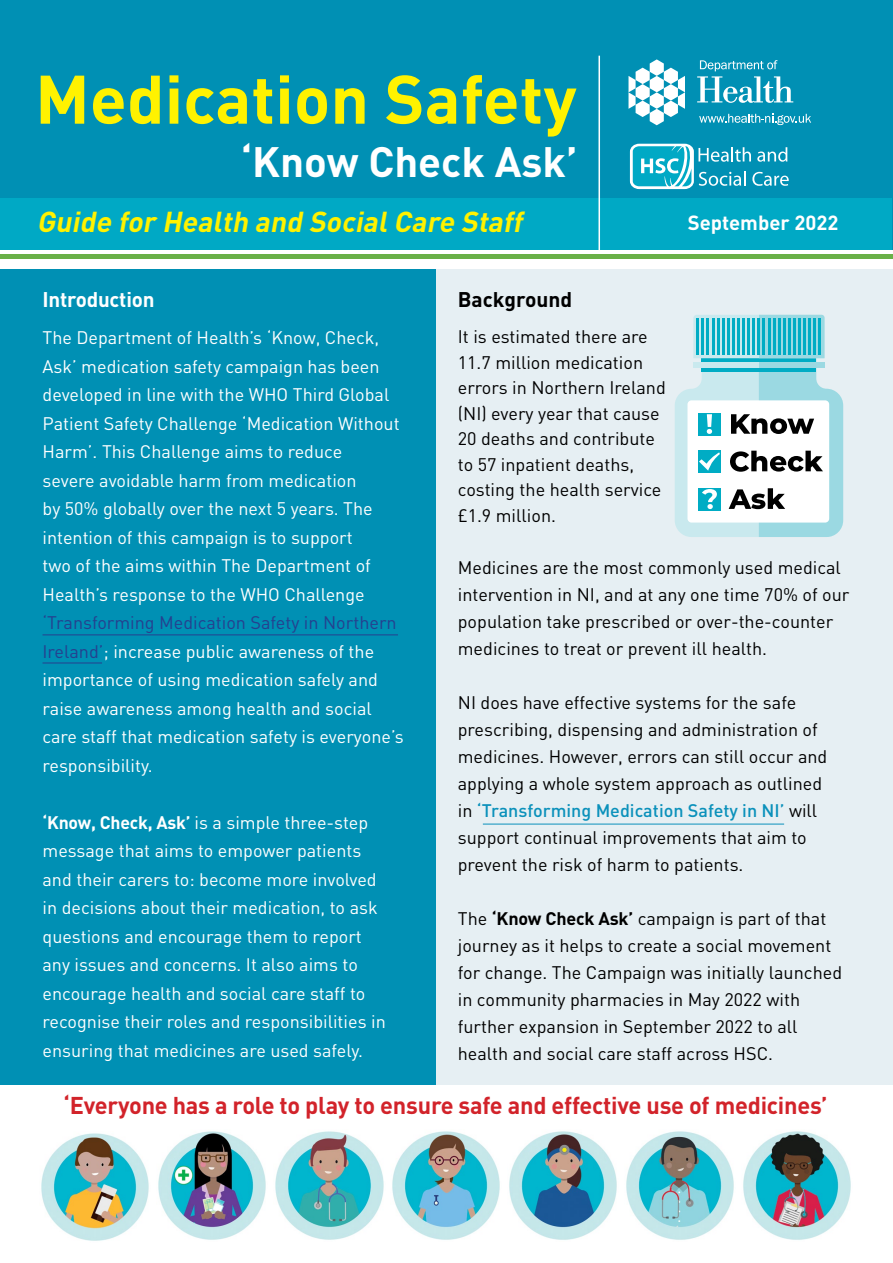
<style>
.page{position:relative;width:893px;height:1263px;background:#fff}
.page>*{position:absolute;margin:0;border:0;box-sizing:border-box;transform-origin:0 0}
.t1{font:700 67.5px "DIN";color:#fff200}
.t2{font:700 42px "DIN";color:#fff}
.t3{font:italic 700 28.5px "DIN";color:#fff200}
.t4{font:700 24px "DIN";letter-spacing:-.01em;color:#d2232a}
.t5{font:700 21px "DIN";letter-spacing:-.01em;color:#fff}
.t6{font:700 21px "DIN";color:#000}
.t7{font:700 20.25px "DIN";color:#fff}
.t8{font:18px/28.5px "DIN";color:#fff}
.t9{font:18px/27px "DIN";color:#000}
.s1{color:#25408f}
.s2{font-weight:700}
.s3{font-weight:500;color:#0b91bb}
</style>
<div class="page">
<div style="left:0;top:269px;width:893px;height:815px;background:#e3edf2"></div>
<div style="left:0;top:0;width:893px;height:249px;background:#0090b4"></div>
<div style="left:0;top:269px;width:435px;height:815px;background:#0090b4"></div>
<div style="left:599px;top:198px;width:293px;height:51px;background:#00a9c5"></div>
<hr style="left:0;top:255px;width:893px;height:4px;background:#69b048">
<svg style="left:630px;top:144px;width:159px;height:45px"></svg>
<svg style="left:675px;top:315px;width:168px;height:222px;background:#afd8de"></svg>
<svg style="left:628px;top:59px;width:57px;height:66px"></svg>
<svg style="left:699px;top:114px;width:112px;height:11px"></svg>
<svg style="left:697px;top:60px;width:96px;height:43px"></svg>
<div style="left:0;top:198px;width:624px;height:51px;background:#00a9c5"></div>
<hr style="left:598px;top:56px;width:2px;height:197px;background:#fff">
<img style="left:41px;top:1133px;width:108px;height:108px">
<img style="left:158px;top:1131px;width:108px;height:109px">
<img style="left:275px;top:1131px;width:109px;height:109px">
<img style="left:392px;top:1131px;width:108px;height:109px">
<img style="left:509px;top:1131px;width:108px;height:109px">
<img style="left:626px;top:1131px;width:108px;height:109px">
<img style="left:743px;top:1131px;width:108px;height:109px">
<hr style="left:43px;top:634px;width:355px;height:1px;background:#25408f">
<hr style="left:43px;top:663px;width:59px;height:1px;background:#25408f">
<hr style="left:483px;top:824px;width:301px;height:1px;background:#0b91bb">
<p class="t1" style="left:35px;top:55px;width:543px">Medication Safety</p>
<p class="t2" style="left:241px;top:134px;width:338px">‘Know Check Ask’</p>
<p class="t3" style="left:37px;top:203px;width:493px">Guide for Health and SocialCare Staff</p>
<p class="t7" style="left:688px;top:209px;width:152px">September 2022</p>
<p class="t5" style="left:43px;top:286px;width:114px">Introduction</p>
<p class="t8" style="left:43px;top:323px;width:363px">The Department of Health’s ‘Know, Check, Ask’ medication safety campaign has been developed in line with the WHO Third Global Patient Safety Challenge ‘Medication Without Harm’. This Challenge aims to reduce<br>severe avoidable harm from medication<br>by 50% globally over the next 5 years. The intention of this campaign is to support<br>two of the aims within The Department of Health’s response to the WHO Challenge <span class="s1">‘Transforming Medication Safety in Northern Ireland’</span>; increase public awareness of the importance of using medication safely and raise awareness among health and social care staff that medication safety is everyone’s responsibility.</p>
<p class="t8" style="left:43px;top:808px;width:345px"><span class="s2">‘Know, Check, Ask’</span> is a simple three-step message that aims to empower patients and their carers to: become more involved in decisions about their medication, to ask questions and encourage them to report any issues and concerns. It also aims to encourage health and social care staff to recognise their roles and responsibilities in ensuring that medicines are used safely.</p>
<p class="t6" style="left:458px;top:286px;width:116px">Background</p>
<p class="t9" style="left:458px;top:324px;width:209px;line-height:25.5px">It is estimated there are<br>11.7 million medication errors in Northern Ireland (NI) every year that cause<br>20 deaths and contribute to 57 inpatient deaths, costing the health service £1.9 million.</p>
<p class="t9" style="left:458px;top:554px;width:393px">Medicines are the most commonly used medical intervention in NI, and at any one time 70% of our population take prescribed or over-the-counter medicines to treat or prevent ill health.</p>
<p class="t9" style="left:458px;top:689px;width:371px">NI does have effective systems for the safe prescribing, dispensing and administration of medicines. However, errors can still occur and applying a whole system approach as outlined in <span class="s3">‘Transforming Medication Safety in NI’</span> will support continual improvements that aim to prevent the risk of harm to patients.</p>
<p class="t9" style="left:458px;top:905px;width:386px">The <span class="s2">‘Know Check Ask’</span> campaign is part of that journey as it helps to create a social movement for change. The Campaign was initially launched in community pharmacies in May 2022 with further expansion in September 2022 to all health and social care staff across HSC.</p>
<p class="t4" style="left:64px;top:1089px;width:765px">‘Everyone has a role to play to ensure safe and effective use of medicines’</p>
</div>
